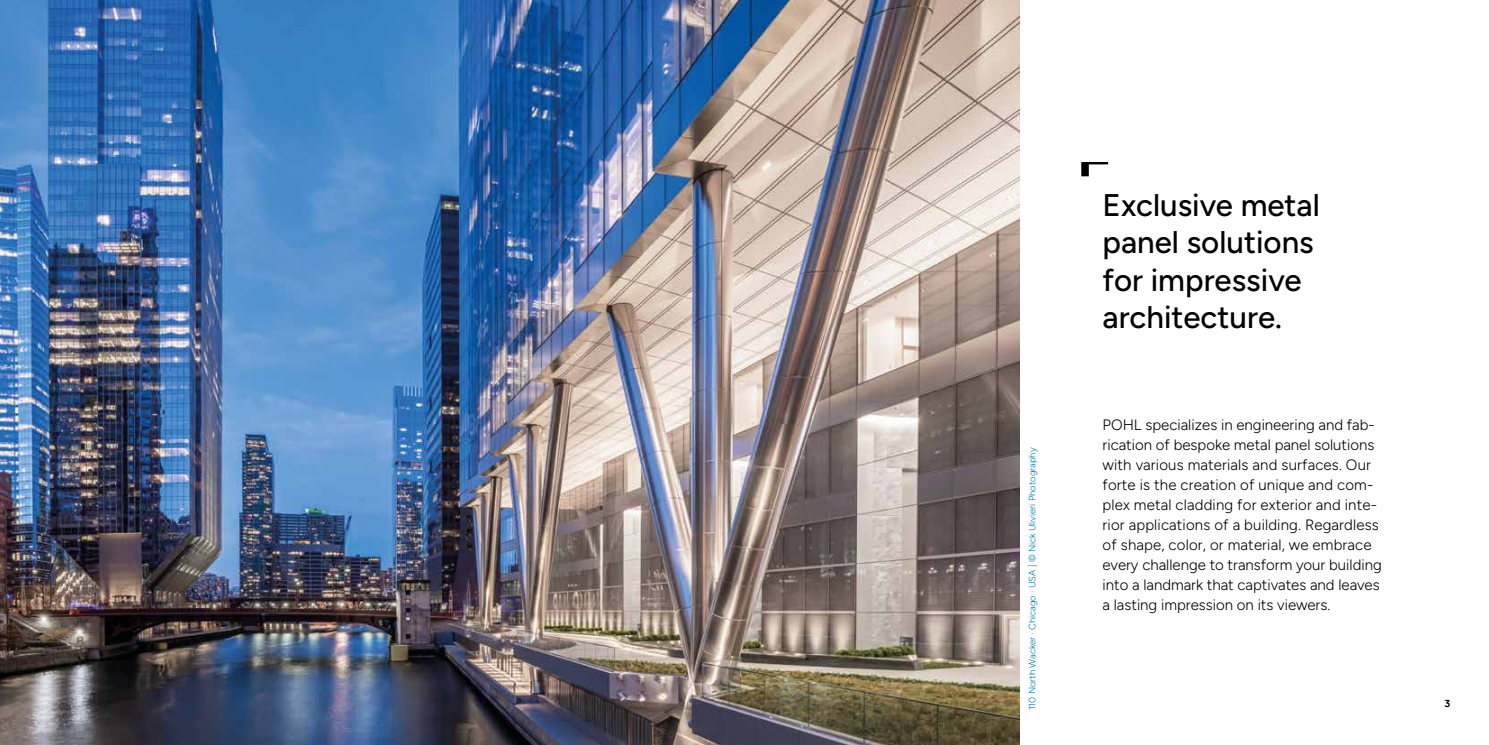
<style>
.page{position:relative;width:1489px;height:745px;background:#fff}
.page>*{position:absolute;margin:0;border:0;box-sizing:border-box;transform-origin:0 0}
.t1{font:500 31.25px/37.5px "Figtree";color:#000}
.t2{font:300 15px/20px "Figtree";color:#000}
.t3{font:700 10px "NN Ernesto Trial";color:#000}
.t4{font:300 9.38px "Figtree";color:#007fc8}
</style>
<div class="page">
<img style="left:0;top:0;width:1019px;height:744px">
<svg style="left:1081px;top:162px;width:26px;height:14px"></svg>
<p class="t4" style="left:1026px;top:710px;width:264px;rotate:-90deg">110 North Wacker · Chicago · USA | © Nick Ulivieri Photography</p>
<h1 class="t1" style="left:1102px;top:186px;width:219px">Exclusive metal panel solutions for impressive architecture.</h1>
<p class="t2" style="left:1102px;top:414px;width:281px">POHL specializes in engineering and fab&shy;rication of bespoke metal panel solutions with various materials and surfaces. Our forte is the creation of unique and com&shy;plex metal cladding for exterior and inte&shy;rior applications of a building. Regardless of shape, color, or material, we embrace every challenge to transform your building into a landmark that captivates and leaves a lasting impression on its viewers.</p>
<p class="t3" style="left:1443px;top:699px;width:8px">3</p>
</div>
